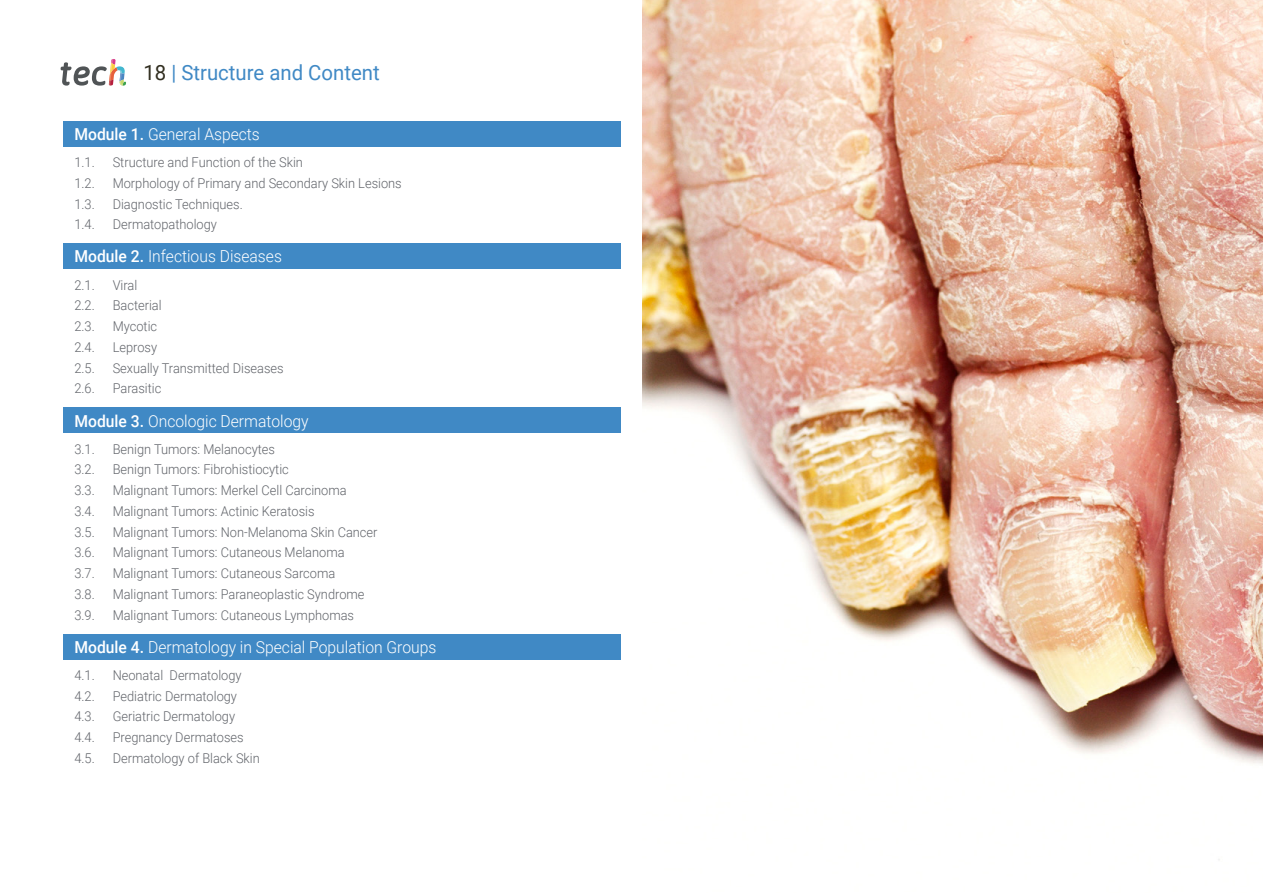
<style>
.page{position:relative;width:1263px;height:893px;background:#fff}
.page>*{position:absolute;margin:0;border:0;box-sizing:border-box;transform-origin:0 0}
.t1{font:21px "Roboto";color:#4089c5}
.t2{font:300 16.5px "Roboto";color:#fff;scale:.95 1}
.t3{font:300 13.5px "Roboto";color:#61646a;scale:.95 1}
.s1{color:#312e20}
.s2{font-weight:500}
</style>
<div class="page">
<img style="left:642px;top:0;width:621px;height:860px">
<svg style="left:61px;top:59px;width:65px;height:27px"></svg>
<div style="left:63px;top:121px;width:558px;height:25px;background:#4089c5"></div>
<div style="left:63px;top:244px;width:558px;height:25px;background:#4089c5"></div>
<div style="left:63px;top:408px;width:558px;height:25px;background:#4089c5"></div>
<div style="left:63px;top:634px;width:558px;height:25px;background:#4089c5"></div>
<h1 class="t1" style="left:144px;top:57px;width:238px"><span class="s1">18</span> | Structure and Content</h1>
<p class="t2" style="left:74px;top:123px;width:197px"><span class="s2">Module 1.</span> General Aspects</p>
<p class="t3" style="left:74px;top:153px;width:23px">1.1.</p>
<p class="t3" style="left:113px;top:153px;width:202px">Structure and Function of the Skin</p>
<p class="t3" style="left:74px;top:174px;width:23px">1.2.</p>
<p class="t3" style="left:113px;top:174px;width:306px">Morphology of Primary and Secondary Skin Lesions</p>
<p class="t3" style="left:74px;top:194px;width:23px">1.3.</p>
<p class="t3" style="left:113px;top:194px;width:138px">Diagnostic Techniques.</p>
<p class="t3" style="left:74px;top:215px;width:23px">1.4.</p>
<p class="t3" style="left:113px;top:215px;width:111px">Dermatopathology</p>
<p class="t2" style="left:74px;top:245px;width:220px"><span class="s2">Module 2.</span> Infectious Diseases</p>
<p class="t3" style="left:74px;top:275px;width:23px">2.1.</p>
<p class="t3" style="left:113px;top:275px;width:27px">Viral</p>
<p class="t3" style="left:74px;top:296px;width:23px">2.2.</p>
<p class="t3" style="left:113px;top:296px;width:53px">Bacterial</p>
<p class="t3" style="left:74px;top:317px;width:23px">2.3.</p>
<p class="t3" style="left:113px;top:317px;width:48px">Mycotic</p>
<p class="t3" style="left:74px;top:338px;width:23px">2.4.</p>
<p class="t3" style="left:113px;top:338px;width:48px">Leprosy</p>
<p class="t3" style="left:74px;top:358px;width:23px">2.5.</p>
<p class="t3" style="left:113px;top:358px;width:181px">Sexually Transmitted Diseases</p>
<p class="t3" style="left:74px;top:379px;width:23px">2.6.</p>
<p class="t3" style="left:113px;top:379px;width:53px">Parasitic</p>
<p class="t2" style="left:74px;top:409px;width:248px"><span class="s2">Module 3.</span> Oncologic Dermatology</p>
<p class="t3" style="left:74px;top:439px;width:23px">3.1.</p>
<p class="t3" style="left:113px;top:439px;width:172px">Benign Tumors: Melanocytes</p>
<p class="t3" style="left:74px;top:460px;width:23px">3.2.</p>
<p class="t3" style="left:113px;top:460px;width:187px">Benign Tumors: Fibrohistiocytic</p>
<p class="t3" style="left:74px;top:481px;width:23px">3.3.</p>
<p class="t3" style="left:113px;top:481px;width:248px">Malignant Tumors: Merkel Cell Carcinoma</p>
<p class="t3" style="left:74px;top:502px;width:23px">3.4.</p>
<p class="t3" style="left:113px;top:502px;width:214px">Malignant Tumors: Actinic Keratosis</p>
<p class="t3" style="left:74px;top:522px;width:23px">3.5.</p>
<p class="t3" style="left:113px;top:522px;width:280px">Malignant Tumors: Non-Melanoma Skin Cancer</p>
<p class="t3" style="left:74px;top:543px;width:23px">3.6.</p>
<p class="t3" style="left:113px;top:543px;width:246px">Malignant Tumors: Cutaneous Melanoma</p>
<p class="t3" style="left:74px;top:564px;width:23px">3.7.</p>
<p class="t3" style="left:113px;top:564px;width:236px">Malignant Tumors: Cutaneous Sarcoma</p>
<p class="t3" style="left:74px;top:585px;width:23px">3.8.</p>
<p class="t3" style="left:113px;top:585px;width:267px">Malignant Tumors: Paraneoplastic Syndrome</p>
<p class="t3" style="left:74px;top:605px;width:23px">3.9.</p>
<p class="t3" style="left:113px;top:605px;width:256px">Malignant Tumors: Cutaneous Lymphomas</p>
<p class="t2" style="left:74px;top:635px;width:382px"><span class="s2">Module 4.</span> Dermatology in Special Population Groups</p>
<p class="t3" style="left:74px;top:666px;width:23px">4.1.</p>
<p class="t3" style="left:113px;top:666px;width:137px">Neonatal Dermatology</p>
<p class="t3" style="left:74px;top:686px;width:23px">4.2.</p>
<p class="t3" style="left:113px;top:686px;width:132px">Pediatric Dermatology</p>
<p class="t3" style="left:74px;top:707px;width:23px">4.3.</p>
<p class="t3" style="left:113px;top:707px;width:130px">Geriatric Dermatology</p>
<p class="t3" style="left:74px;top:728px;width:23px">4.4.</p>
<p class="t3" style="left:113px;top:728px;width:139px">Pregnancy Dermatoses</p>
<p class="t3" style="left:74px;top:749px;width:23px">4.5.</p>
<p class="t3" style="left:113px;top:749px;width:156px">Dermatology of Black Skin</p>
</div>
